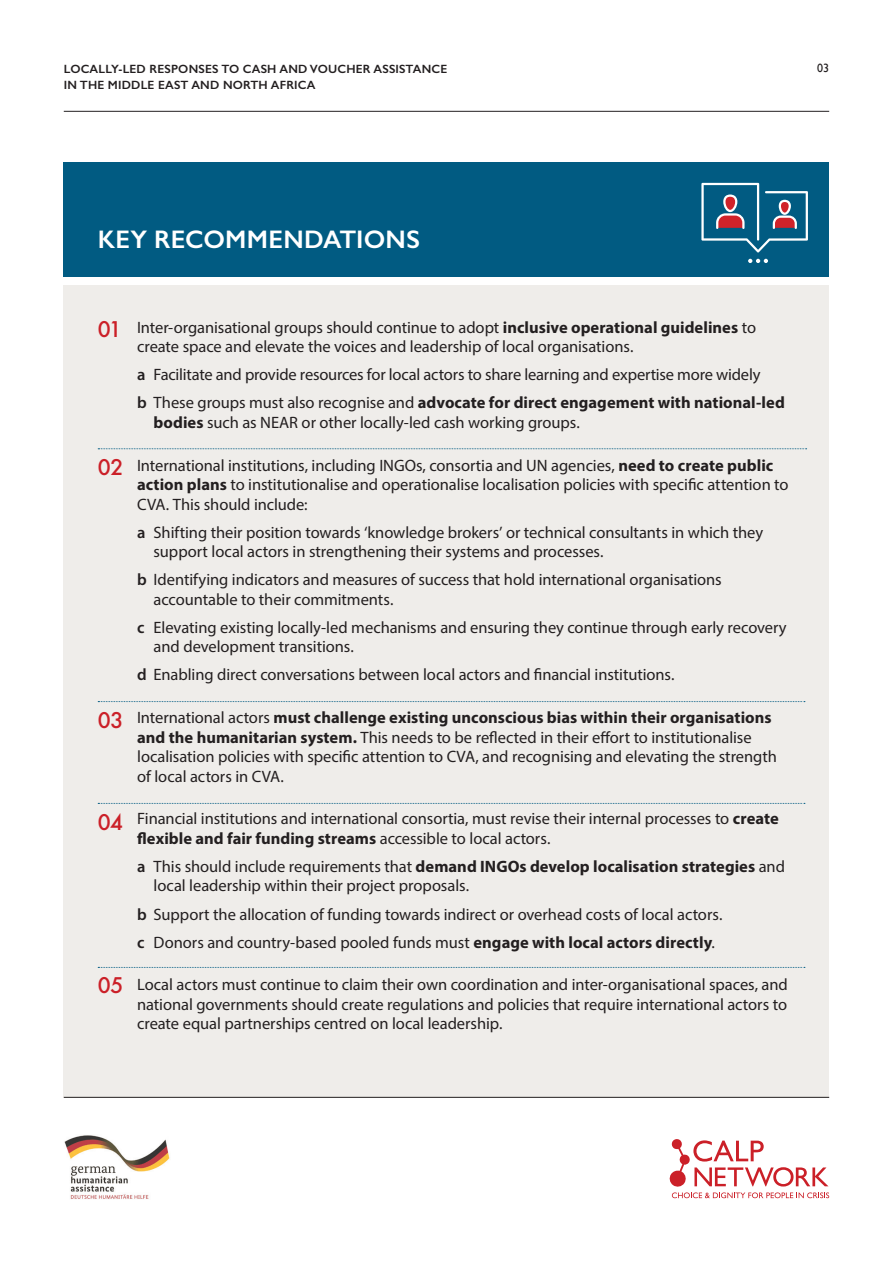
<style>
.page{position:relative;width:893px;height:1263px;background:#fff}
.page>*{position:absolute;margin:0;border:0;box-sizing:border-box;transform-origin:0 0}
.t1{font:600 25.5px "Gill Sans";letter-spacing:.005em;color:#fff}
.t2{font:500 21px "Futura";letter-spacing:-.01em;color:#cb2028}
.t3{font:16.5px/19.5px "Myriad Pro";letter-spacing:-.005em;color:#231f20}
.t4{font:600 12px/16.5px "Gill Sans";letter-spacing:.015em;color:#231f20}
.t5{font:12px "Gill Sans";color:#231f20}
.s1{font-weight:700}
.s2{font-weight:600}
</style>
<div class="page">
<hr style="left:64px;top:111px;width:765px;height:1px;background:#231f20">
<div style="left:64px;top:285px;width:765px;height:812px;background:#efedea"></div>
<div style="left:64px;top:162px;width:765px;height:114px;background:#015b82"></div>
<svg style="left:98px;top:448px;width:709px;height:1px"></svg>
<svg style="left:98px;top:701px;width:707px;height:1px"></svg>
<svg style="left:98px;top:803px;width:707px;height:1px"></svg>
<svg style="left:98px;top:967px;width:707px;height:1px"></svg>
<svg style="left:748px;top:259px;width:20px;height:4px"></svg>
<svg style="left:701px;top:183px;width:107px;height:70px"></svg>
<svg style="left:669px;top:1139px;width:160px;height:59px"></svg>
<img style="left:64px;top:1135px;width:106px;height:64px">
<hr style="left:64px;top:1097px;width:765px;height:1px;background:#231f20">
<p class="t4" style="left:64px;top:60px;width:385px">LOCALLY-LED RESPONSES TO CASH AND VOUCHER ASSISTANCE<br>IN THE MIDDLE EAST AND NORTH AFRICA</p>
<p class="t5" style="left:817px;top:61px;width:14px">03</p>
<h1 class="t1" style="left:98px;top:224px;width:324px">KEY RECOMMENDATIONS</h1>
<p class="t2" style="left:98px;top:315px;width:26px">01</p>
<p class="t2" style="left:98px;top:453px;width:27px">02</p>
<p class="t2" style="left:98px;top:705px;width:27px">03</p>
<p class="t2" style="left:98px;top:807px;width:27px">04</p>
<p class="t2" style="left:98px;top:971px;width:27px">05</p>
<p class="t3" style="left:137px;top:317px;width:620px">Inter-organisational groups should continue to adopt <span class="s1">inclusive operational guidelines</span> to create space and elevate the voices and leadership of local organisations.</p>
<p class="t3" style="left:137px;top:360px;width:649px;line-height:28px"><span class="s2">a</span> Facilitate and provide resources for local actors to share learning and expertise more widely<br><span class="s2">b</span> These groups must also recognise and <span class="s1">advocate for direct engagement with national-led</span></p>
<p class="t3" style="left:154px;top:412px;width:428px"><span class="s1">bodies</span> such as NEAR or other locally-led cash working groups.</p>
<p class="t3" style="left:137px;top:455px;width:653px">International institutions, including INGOs, consortia and UN agencies, <span class="s1">need to create public action plans</span> to institutionalise and operationalise localisation policies with specific attention to<br>CVA. This should include:</p>
<p class="t3" style="left:154px;top:522px;width:611px;text-indent:-16px"><span class="s2">a</span> Shifting their position towards ‘knowledge brokers’ or technical consultants in which they support local actors in strengthening their systems and processes.</p>
<p class="t3" style="left:154px;top:570px;width:570px;text-indent:-16px"><span class="s2">b</span> Identifying indicators and measures of success that hold international organisations accountable to their commitments.</p>
<p class="t3" style="left:154px;top:617px;width:635px;text-indent:-16px"><span class="s2">c</span> Elevating existing locally-led mechanisms and ensuring they continue through early recovery and development transitions.</p>
<p class="t3" style="left:137px;top:665px;width:539px"><span class="s2">d</span> Enabling direct conversations between local actors and financial institutions.</p>
<p class="t3" style="left:137px;top:707px;width:641px">International actors <span class="s1">must challenge existing unconscious bias within their organisations and the humanitarian system.</span> This needs to be reflected in their effort to institutionalise localisation policies with specific attention to CVA, and recognising and elevating the strength of local actors in CVA.</p>
<p class="t3" style="left:137px;top:809px;width:643px">Financial institutions and international consortia, must revise their internal processes to <span class="s1">create flexible and fair funding streams</span> accessible to local actors.</p>
<p class="t3" style="left:154px;top:856px;width:633px;text-indent:-16px"><span class="s2">a</span> This should include requirements that <span class="s1">demand INGOs develop localisation strategies</span> and local leadership within their project proposals.</p>
<p class="t3" style="left:137px;top:900px;width:587px;line-height:28px"><span class="s2">b</span> Support the allocation of funding towards indirect or overhead costs of local actors. <span class="s2">c</span> Donors and country-based pooled funds must <span class="s1">engage with local actors directly</span>.</p>
<p class="t3" style="left:137px;top:975px;width:652px;text-align:justify">Local actors must continue to claim their own coordination and inter-organisational spaces, and national governments should create regulations and policies that require international actors to create equal partnerships centred on local leadership.</p>
</div>
